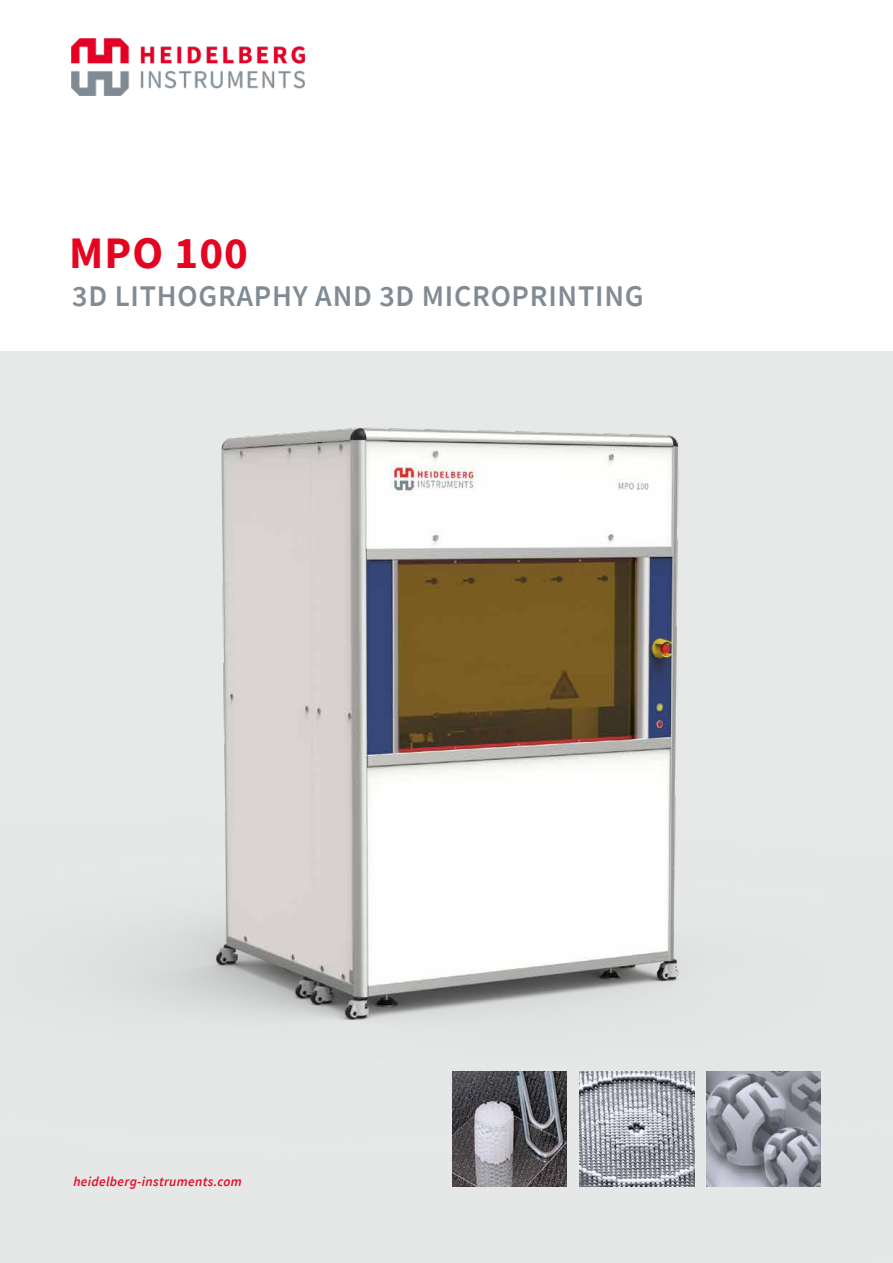
<style>
.page{position:relative;width:893px;height:1263px;background:#fff}
.page>*{position:absolute;margin:0;border:0;box-sizing:border-box;transform-origin:0 0}
.t1{font:700 45px "Source Sans Pro";letter-spacing:.025em;color:#e40521}
.t2{font:600 30px "Source Sans Pro";letter-spacing:.025em;color:#808b94}
.t3{font:italic 600 13.5px "Source Sans Pro";letter-spacing:.025em;color:#e40521}
</style>
<div class="page">
<img style="left:71px;top:38px;width:234px;height:58px">
<img style="left:0;top:351px;width:893px;height:912px">
<h1 class="t1" style="left:69px;top:222px;width:180px">MPO 100</h1>
<p class="t2" style="left:72px;top:276px;width:573px">3D LITHOGRAPHY AND 3D MICROPRINTING</p>
<p class="t3" style="left:73px;top:1173px;width:170px">heidelberg-instruments.com</p>
</div>
